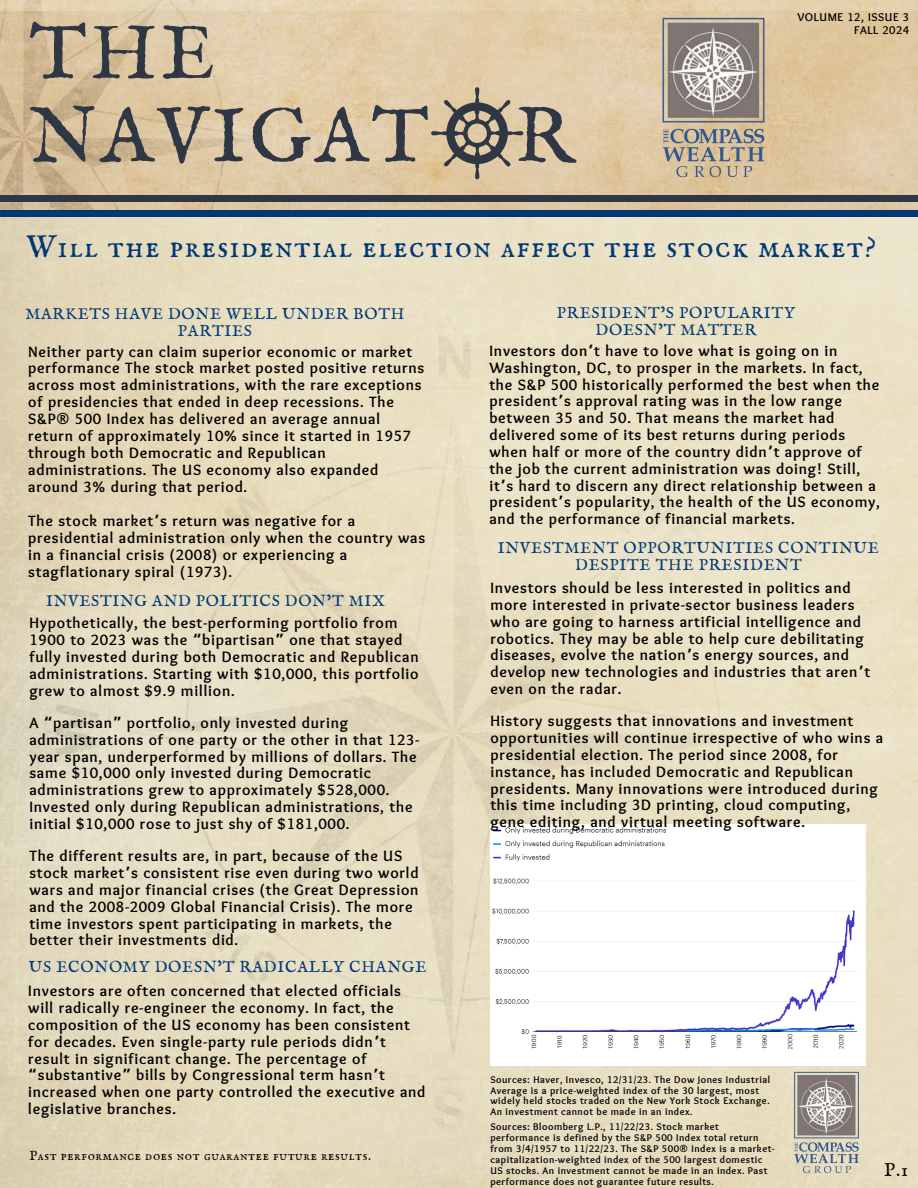
<style>
.page{position:relative;width:918px;height:1188px;background:#fff}
.page>*{position:absolute;margin:0;border:0;box-sizing:border-box;transform-origin:0 0}
.t1{font:78px/83.2px "IM FELL English SC";letter-spacing:.05em;color:#2f3644}
.t2{font:31.5px "IM FELL English SC";letter-spacing:.05em;color:#003876}
.t3{font:19.05px "IM FELL English SC";color:#000}
.t4{font:15.9px/16.8px "IM FELL English SC";letter-spacing:.05em;color:#003876;text-align:center}
.t5{font:700 15.6px/16.8px "Sukar";letter-spacing:.05em;color:#000}
.t6{font:700 15.45px/17px "Sukar";letter-spacing:.05em;color:#000}
.t7{font:13.5px "IM FELL English SC";letter-spacing:.05em;color:#000}
.t8{font:700 11.7px "Sukar";letter-spacing:.05em;color:#000}
.t9{font:700 10.05px/10.9px "Sukar";letter-spacing:.05em;color:#000}
.s1{font-family:"Noto Sans"}
.s2{font-family:"Noto Sans Gurmukhi"}
</style>
<div class="page">
<img style="left:0;top:0;width:918px;height:210px">
<div style="left:0;top:195px;width:918px;height:7px;background:#2f3644"></div>
<div style="left:0;top:210px;width:918px;height:7px;background:#003876"></div>
<img style="left:770px;top:1066px;width:113px;height:114px">
<img style="left:492px;top:827px;width:365px;height:223px">
<svg style="left:431px;top:87px;width:92px;height:92px;background:#afa088"></svg>
<img style="left:624px;top:7px;width:180px;height:180px">
<p class="t1" style="left:29px;top:15px;width:546px">THE<br>NAVIGAT R</p>
<h1 class="t8" style="left:798px;top:11px;width:113px">VOLUME 12, ISSUE 3</h1>
<p class="t8" style="left:854px;top:23px;width:56px">FALL 2024</p>
<p class="t2" style="left:26px;top:229px;width:851px">Will the presidential election affect the stock market?</p>
<h2 class="t4" style="left:25px;top:307px;width:380px">MARKETS HAVE DONE WELL UNDER BOTH<br>PARTIES</h2>
<h4 class="t6" style="left:28px;top:344px;width:398px">Neither party can claim superior economic or market performance The stock market posted positive returns across most administrations, with the rare exceptions of presidencies that ended in deep recessions. The S&amp;P<span class="s1">®</span> 500 Index has delivered an average annual return of approximately 10% since it started in 1957 through both Democratic and Republican administrations. The US economy also expanded around 3% during that period.</h4>
<h5 class="t6" style="left:28px;top:513px;width:398px">The stock market<span class="s2">’</span>s return was negative for a presidential administration only when the country was in a financial crisis (2008) or experiencing a stagflationary spiral (1973).</h5>
<h5 class="t4" style="left:46px;top:593px;width:340px">INVESTING AND POLITICS DON’T MIX</h5>
<h4 class="t5" style="left:29px;top:616px;width:391px">Hypothetically, the best-performing portfolio from 1900 to 2023 was the <span class="s2">“</span>bipartisan<span class="s2">”</span> one that stayed fully invested during both Democratic and Republican administrations. Starting with $10,000, this portfolio grew to almost $9.9 million.</h4>
<h5 class="t5" style="left:29px;top:716px;width:391px">A <span class="s2">“</span>partisan<span class="s2">”</span> portfolio, only invested during administrations of one party or the other in that 123- year span, underperformed by millions of dollars. The same $10,000 only invested during Democratic administrations grew to approximately $528,000.<br>Invested only during Republican administrations, the initial $10,000 rose to just shy of $181,000.</h5>
<h5 class="t5" style="left:29px;top:849px;width:391px">The different results are, in part, because of the US stock market<span class="s2">’</span>s consistent rise even during two world wars and major financial crises (the Great Depression and the 2008-2009 Global Financial Crisis). The more time investors spent participating in markets, the better their investments did.</h5>
<h5 class="t4" style="left:29px;top:960px;width:399px">US ECONOMY DOESN’T RADICALLY CHANGE</h5>
<h4 class="t5" style="left:28px;top:984px;width:399px">Investors are often concerned that elected officials will radically re-engineer the economy. In fact, the composition of the US economy has been consistent for decades. Even single-party rule periods didn<span class="s2">’</span>t result in significant change. The percentage of <span class="s2">“</span>substantive<span class="s2">”</span> bills by Congressional term hasn<span class="s2">’</span>t increased when one party controlled the executive and legislative branches.</h4>
<h5 class="t7" style="left:29px;top:1148px;width:343px">Past performance does not guarantee future results.</h5>
<h5 class="t4" style="left:557px;top:306px;width:239px">PRESIDENT’S POPULARITY<br>DOESN’T MATTER</h5>
<h6 class="t5" style="left:489px;top:344px;width:392px">Investors don<span class="s2">’</span>t have to love what is going on in Washington, DC, to prosper in the markets. In fact, the S&amp;P 500 historically performed the best when the president<span class="s2">’</span>s approval rating was in the low range between 35 and 50. That means the market had delivered some of its best returns during periods when half or more of the country didn<span class="s2">’</span>t approve of the job the current administration was doing! Still, it<span class="s2">’</span>s hard to discern any direct relationship between a president<span class="s2">’</span>s popularity, the health of the US economy, and the performance of financial markets.</h6>
<h4 class="t4" style="left:498px;top:540px;width:383px">INVESTMENT OPPORTUNITIES CONTINUE<br>DESPITE THE PRESIDENT</h4>
<h5 class="t5" style="left:490px;top:581px;width:381px">Investors should be less interested in politics and more interested in private-sector business leaders who are going to harness artificial intelligence and robotics. They may be able to help cure debilitating diseases, evolve the nation<span class="s2">’</span>s energy sources, and develop new technologies and industries that aren<span class="s2">’</span>t even on the radar.</h5>
<h4 class="t5" style="left:490px;top:714px;width:394px">History suggests that innovations and investment opportunities will continue irrespective of who wins a presidential election. The period since 2008, for instance, has included Democratic and Republican presidents. Many innovations were introduced during this time including 3D printing, cloud computing, gene editing, and virtual meeting software.</h4>
<h5 class="t9" style="left:490px;top:1075px;width:281px">Sources: Haver, Invesco, 12/31/23. The Dow Jones Industrial Average is a price-weighted index of the 30 largest, most widely held stocks traded on the New York Stock Exchange.<br>An investment cannot be made in an index.</h5>
<p class="t9" style="left:490px;top:1122px;width:286px">Sources: Bloomberg L.P., 11/22/23. Stock market performance is defined by the S&amp;P 500 Index total return from 3/4/1957 to 11/22/23. The S&amp;P 500<span class="s1">®</span> Index is a market&shy;capitalization-weighted index of the 500 largest domestic US stocks. An investment cannot be made in an index. Past performance does not guarantee future results.</p>
<p class="t3" style="left:884px;top:1159px;width:26px">P.1</p>
</div>
